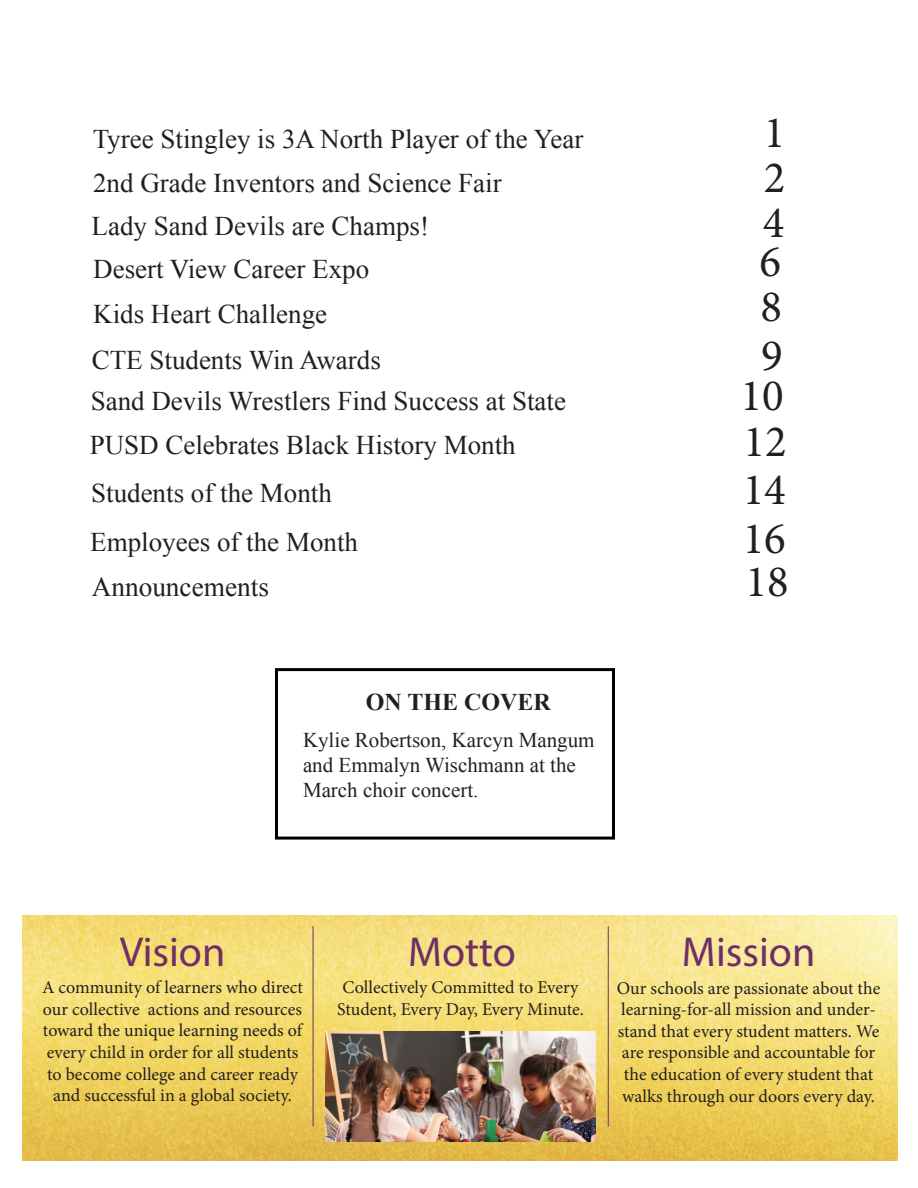
<style>
.page{position:relative;width:918px;height:1188px;background:#fff}
.page>*{position:absolute;margin:0;border:0;box-sizing:border-box;transform-origin:0 0}
.t1{font:45px "Minion Pro";color:#231f20}
.t2{font:42px "Myriad Pro";color:#6f2f66}
.Headline{font:27.45px "Times New Roman";color:#231f20}
.Headline-2{font:27px "Times New Roman";color:#231f20}
.t3{font:700 24px "Times New Roman";color:#231f20}
.t4{font:21px/25.2px "Times New Roman";color:#231f20}
.t5{font:18px/21.6px "Minion Pro";color:#231f20;text-align:center}
</style>
<div class="page">
<img style="left:23px;top:916px;width:874px;height:245px">
<img style="left:326px;top:1032px;width:270px;height:109px">
<hr style="left:313px;top:926px;width:1px;height:200px;background:#6f2f66">
<hr style="left:608px;top:926px;width:1px;height:201px;background:#6f2f66">
<div style="left:275px;top:668px;width:340px;height:172px;border:3px solid #000"></div>
<p class="Headline-2" style="left:93px;top:121px;width:492px">Tyree Stingley is 3A North Player of the Year</p>
<p class="Headline-2" style="left:93px;top:165px;width:410px">2nd Grade Inventors and Science Fair</p>
<p class="Headline-2" style="left:92px;top:208px;width:339px">Lady Sand Devils are Champs!</p>
<p class="Headline-2" style="left:93px;top:251px;width:278px">Desert View Career Expo</p>
<p class="Headline-2" style="left:93px;top:296px;width:235px">Kids Heart Challenge</p>
<p class="t1" style="left:764px;top:103px;width:23px">1</p>
<p class="t1" style="left:764px;top:148px;width:23px">2</p>
<p class="t1" style="left:763px;top:193px;width:23px">4</p>
<p class="t1" style="left:759px;top:232px;width:23px">6</p>
<p class="t1" style="left:761px;top:277px;width:23px">8</p>
<p class="Headline-2" style="left:92px;top:342px;width:291px">CTE Students Win Awards</p>
<p class="t1" style="left:761px;top:325px;width:23px">9</p>
<p class="Headline-2" style="left:91px;top:382px;width:477px">Sand Devils Wrestlers Find Success at State</p>
<p class="Headline-2" style="left:90px;top:427px;width:427px">PUSD Celebrates Black History Month</p>
<p class="Headline-2" style="left:91px;top:475px;width:242px">Students of the Month</p>
<p class="Headline-2" style="left:90px;top:524px;width:269px">Employees of the Month</p>
<p class="Headline" style="left:92px;top:568px;width:179px">Announcements</p>
<p class="t3" style="left:366px;top:685px;width:186px">ON THE COVER</p>
<p class="t4" style="left:303px;top:727px;width:293px">Kylie Robertson, Karcyn Mangum and Emmalyn Wischmann at the<br>March choir concert.</p>
<p class="t1" style="left:741px;top:366px;width:45px">10</p>
<p class="t1" style="left:744px;top:411px;width:45px">12</p>
<p class="t1" style="left:743px;top:459px;width:45px">14</p>
<p class="t1" style="left:743px;top:508px;width:45px">16</p>
<p class="t1" style="left:746px;top:551px;width:45px">18</p>
<p class="t2" style="left:120px;top:926px;width:107px">Vision</p>
<p class="t2" style="left:408px;top:926px;width:109px">Motto</p>
<p class="t2" style="left:682px;top:926px;width:135px">Mission</p>
<p class="t5" style="left:42px;top:977px;width:263px">A community of learners who direct our collective actions and resources toward the unique learning needs of every child in order for all students to become college and career ready and successful in a global society.</p>
<p class="t5" style="left:337px;top:977px;width:248px;text-align:left">Collectively Committed to Every<br>Student, Every Day, Every Minute.</p>
<p class="t5" style="left:617px;top:977px;width:265px">Our schools are passionate about the learning-for-all mission and under&shy;stand that every student matters. We are responsible and accountable for the education of every student that walks through our doors every day.</p>
</div>
